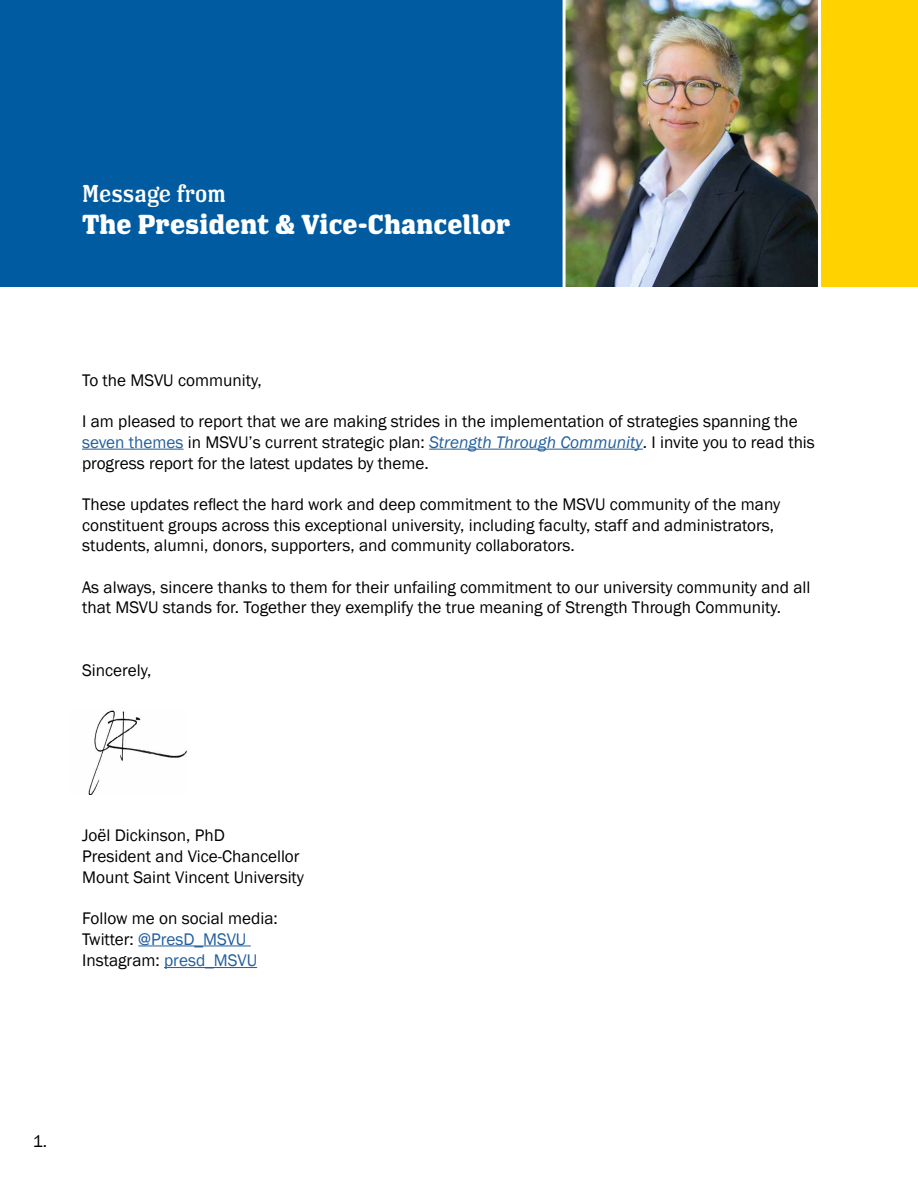
<style>
.page{position:relative;width:918px;height:1188px;background:#fff}
.page>*{position:absolute;margin:0;border:0;box-sizing:border-box;transform-origin:0 0}
.t1{font:700 27px "Los Feliz OT";color:#fff}
.t2{font:24px "Los Feliz OT";color:#fff}
.t3{font:17.25px/20.7px "Franklin Gothic";color:#000}
.s1{color:#215e9e}
.s2{font-style:italic;color:#215e9e}
</style>
<div class="page">
<hr style="left:82px;top:449px;width:102px;height:1px;background:#215e9e">
<hr style="left:429px;top:449px;width:214px;height:1px;background:#215e9e">
<hr style="left:138px;top:946px;width:113px;height:1px;background:#215e9e">
<hr style="left:164px;top:967px;width:93px;height:1px;background:#215e9e">
<div style="left:0;top:0;width:808px;height:286px;background:#005ba1"></div>
<img style="left:566px;top:0;width:252px;height:286px">
<div style="left:821px;top:0;width:97px;height:286px;background:#ffd200"></div>
<hr style="left:563px;top:0;width:3px;height:294px;background:#fff">
<img style="left:88px;top:710px;width:99px;height:85px">
<h2 class="t2" style="left:82px;top:181px;width:145px">Message from</h2>
<h1 class="t1" style="left:82px;top:211px;width:430px">The President &amp; Vice-Chancellor</h1>
<p class="t3" style="left:82px;top:370px;width:181px">To the MSVU community,</p>
<p class="t3" style="left:82px;top:411px;width:734px">I am pleased to report that we are making strides in the implementation of strategies spanning the <span class="s1">seven themes</span> in MSVU’s current strategic plan: <span class="s2">Strength Through Community</span>. I invite you to read this progress report for the latest updates by theme.</p>
<p class="t3" style="left:82px;top:494px;width:700px">These updates reflect the hard work and deep commitment to the MSVU community of the many constituent groups across this exceptional university, including faculty, staff and administrators, students, alumni, donors, supporters, and community collaborators.</p>
<p class="t3" style="left:82px;top:577px;width:730px">As always, sincere thanks to them for their unfailing commitment to our university community and all that MSVU stands for. Together they exemplify the true meaning of Strength Through Community.</p>
<p class="t3" style="left:82px;top:660px;width:71px">Sincerely,</p>
<p class="t3" style="left:82px;top:825px;width:224px">Joël Dickinson, PhD<br>President and Vice-Chancellor<br>Mount Saint Vincent University</p>
<p class="t3" style="left:82px;top:908px;width:197px;line-height:21.1px">Follow me on social media:<br>Twitter: <span class="s1">@PresD_MSVU<br></span>Instagram: <span class="s1">presd_MSVU</span></p>
<p class="t3" style="left:33px;top:1131px;width:16px">1.</p>
</div>
